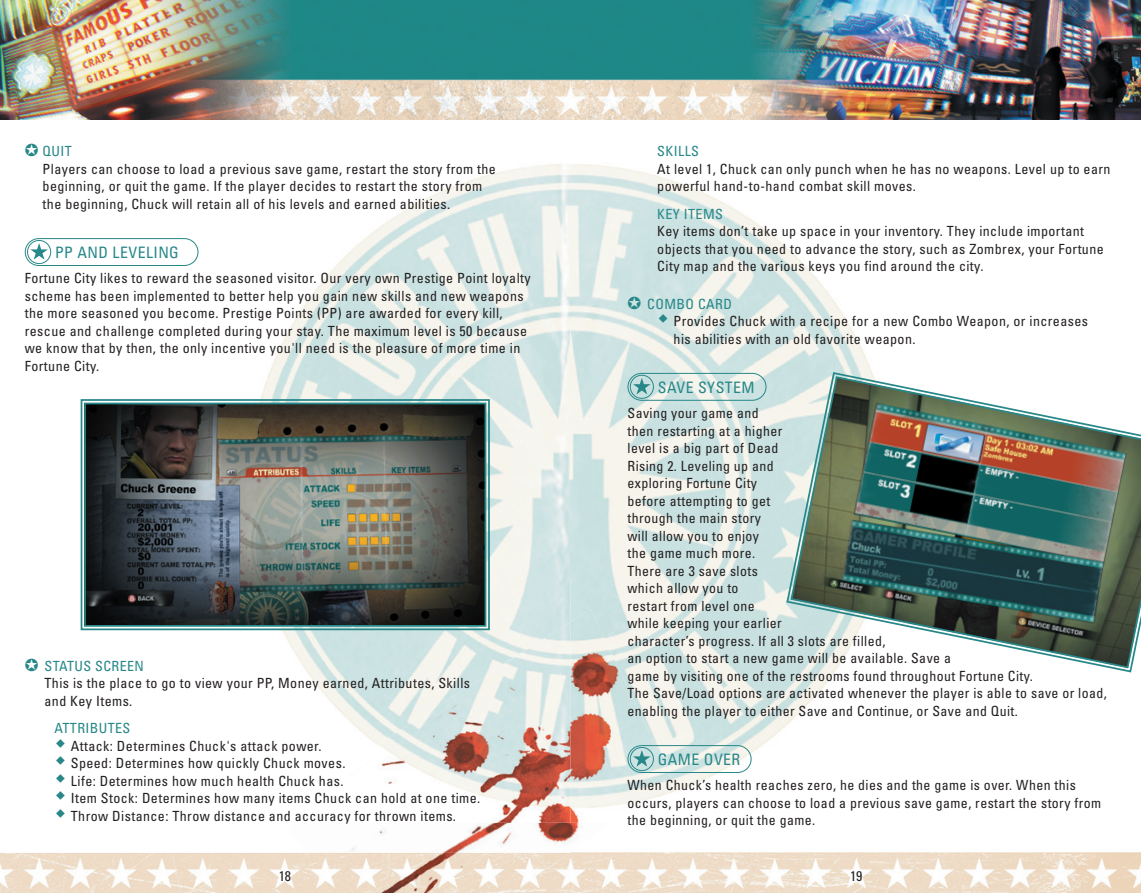
<style>
.page{position:relative;width:1141px;height:893px;background:#fff}
.page>*{position:absolute;margin:0;border:0;box-sizing:border-box;transform-origin:0 0}
.t1{font:condensed 15.75px "Univers";letter-spacing:.03em;color:#288788}
.t2{font:condensed 14px/17.5px "Univers";letter-spacing:.03em;color:#231f20}
.t3{font:condensed 14px "Univers";letter-spacing:.03em;color:#288788}
.s1{color:#288788}
</style>
<div class="page">
<img style="left:261px;top:164px;width:611px;height:413px">
<img style="left:491px;top:577px;width:79px;height:45px">
<img style="left:0;top:853px;width:1141px;height:40px">
<img style="left:570px;top:577px;width:264px;height:123px">
<img style="left:671px;top:700px;width:141px;height:93px">
<img style="left:0;top:0;width:1141px;height:119px">
<img style="left:351px;top:823px;width:260px;height:30px">
<img style="left:283px;top:622px;width:287px;height:201px">
<img style="left:305px;top:853px;width:264px;height:40px">
<img style="left:570px;top:609px;width:101px;height:214px">
<div style="left:25px;top:238px;width:173px;height:28px;border:1px solid #288788;border-radius:14px"></div>
<svg style="left:30px;top:243px;width:18px;height:17px"></svg>
<div style="left:27px;top:240px;width:24px;height:24px;border:1px solid #288788;border-radius:50%"></div>
<img style="left:80px;top:398px;width:411px;height:233px">
<div style="left:84px;top:403px;width:402px;height:224px;border:2px solid #288788"></div>
<div style="left:628px;top:373px;width:138px;height:28px;border:1px solid #288788;border-radius:14px"></div>
<svg style="left:633px;top:378px;width:18px;height:16px"></svg>
<div style="left:630px;top:375px;width:24px;height:24px;border:1px solid #288788;border-radius:50%"></div>
<div style="left:628px;top:745px;width:124px;height:28px;border:1px solid #288788;border-radius:14px"></div>
<svg style="left:633px;top:750px;width:18px;height:17px"></svg>
<div style="left:630px;top:747px;width:24px;height:24px;border:1px solid #288788;border-radius:50%"></div>
<svg style="left:785px;top:371px;width:347px;height:302px"></svg>
<img style="left:789px;top:375px;width:352px;height:294px">
<svg style="left:659px;top:314px;width:9px;height:9px"></svg>
<p class="t2" style="left:43px;top:142px;width:455px;text-indent:-18px"><span class="s1">✪ QUIT<br></span>Players can choose to load a previous save game, restart the story from the beginning, or quit the game. If the player decides to restart the story from the beginning, Chuck will retain all of his levels and earned abilities.</p>
<p class="t1" style="left:55px;top:242px;width:125px">PP AND LEVELING</p>
<p class="t2" style="left:25px;top:270px;width:507px">Fortune City likes to reward the seasoned visitor. Our very own Prestige Point loyalty scheme has been implemented to better help you gain new skills and new weapons the more seasoned you become. Prestige Points (PP) are awarded for every kill, rescue and challenge completed during your stay. The maximum level is 50 because we know that by then, the only incentive you'll need is the pleasure of more time in Fortune City.</p>
<p class="t2" style="left:45px;top:657px;width:427px;text-indent:-20px"><span class="s1">✪ STATUS SCREEN<br></span>This is the place to go to view your PP, Money earned, Attributes, Skills and Key Items.</p>
<p class="t3" style="left:55px;top:719px;width:77px">ATTRIBUTES</p>
<p class="t2" style="left:71px;top:737px;width:411px">Attack: Determines Chuck's attack power.<br>Speed: Determines how quickly Chuck moves.<br>Life: Determines how much health Chuck has.<br>Item Stock: Determines how many items Chuck can hold at one time.<br>Throw Distance: Throw distance and accuracy for thrown items.</p>
<p class="t3" style="left:657px;top:142px;width:43px">SKILLS</p>
<p class="t2" style="left:657px;top:160px;width:455px">At level 1, Chuck can only punch when he has no weapons. Level up to earn powerful hand-to-hand combat skill moves.</p>
<p class="t3" style="left:657px;top:205px;width:67px">KEY ITEMS</p>
<p class="t2" style="left:657px;top:222px;width:448px">Key items don’t take up space in your inventory. They include important objects that you need to advance the story, such as Zombrex, your Fortune<br>City map and the various keys you find around the city.</p>
<p class="t2" style="left:674px;top:295px;width:416px;text-indent:-46px"><span class="s1">✪ COMBO CARD<br></span>Provides Chuck with a recipe for a new Combo Weapon, or increases his abilities with an old favorite weapon.</p>
<p class="t1" style="left:658px;top:377px;width:98px">SAVE SYSTEM</p>
<p class="t2" style="left:628px;top:404px;width:481px">Saving your game and<br>then restarting at a higher<br>level is a big part of Dead<br>Rising 2. Leveling up and<br>exploring Fortune City<br>before attempting to get<br>through the main story<br>will allow you to enjoy<br>the game much more.<br>There are 3 save slots<br>which allow you to<br>restart from level one<br>while keeping your earlier<br>character’s progress. If all 3 slots are filled,<br>an option to start a new game will be available. Save a<br>game by visiting one of the restrooms found throughout Fortune City.<br>The Save/Load options are activated whenever the player is able to save or load, enabling the player to either Save and Continue, or Save and Quit.</p>
<p class="t1" style="left:658px;top:749px;width:84px">GAME OVER</p>
<p class="t2" style="left:628px;top:776px;width:475px">When Chuck’s health reaches zero, he dies and the game is over. When this occurs, players can choose to load a previous save game, restart the story from the beginning, or quit the game.</p>
<p class="t2" style="left:279px;top:867px;width:14px">18</p>
<p class="t2" style="left:850px;top:867px;width:14px">19</p>
</div>
